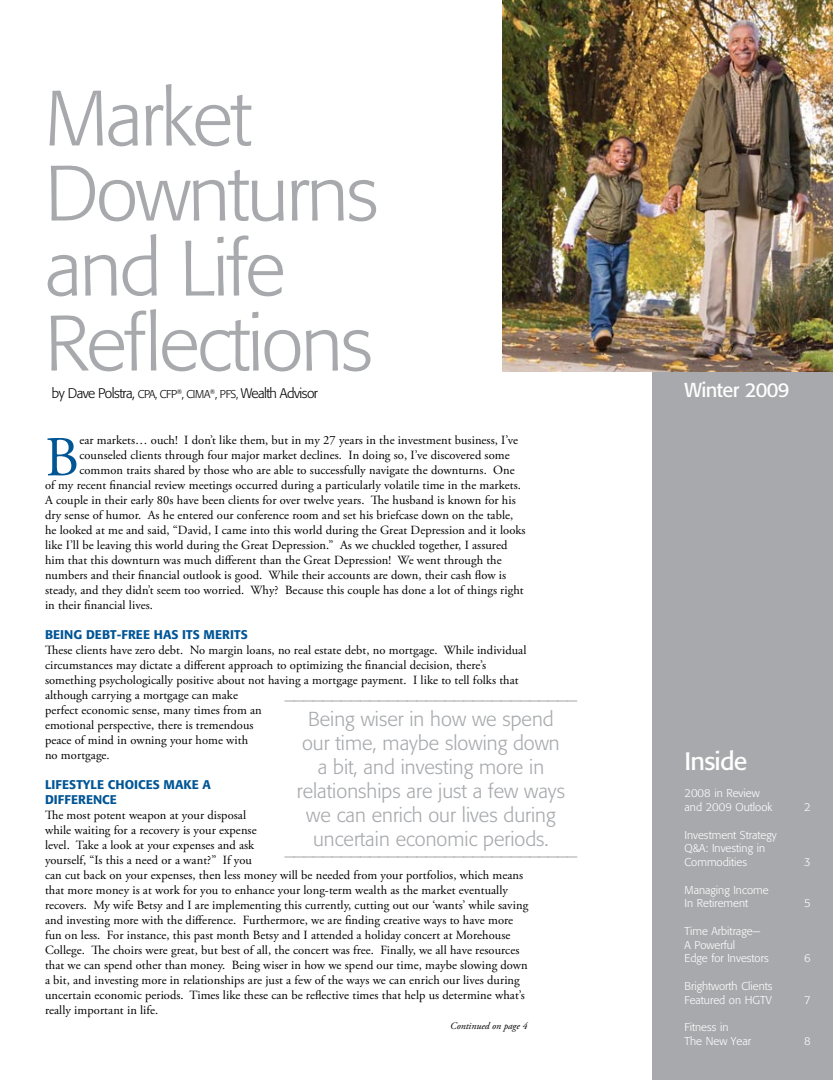
<style>
.page{position:relative;width:833px;height:1080px;background:#fff}
.page>*{position:absolute;margin:0;border:0;box-sizing:border-box;transform-origin:0 0}
.t1{font:300 77.5px/75px "Formata";letter-spacing:-.03em;color:#a7a9ac}
.t2{font:56.25px "Adobe Garamond Pro";color:#005595}
.t3{font:25px "Formata";letter-spacing:-.03em;color:#fff}
.t4{font:300 20px/24px "Formata";color:#a7a9ac;text-align:center}
.t5{font:20px "Formata";letter-spacing:-.03em;color:#fff}
.t6{font:300 13.75px "Formata";letter-spacing:-.04em;color:#000}
.t7{font:12.5px/15px "Adobe Garamond Pro";letter-spacing:.005em;color:#000}
.t8{font:500 12.5px/15px "Formata";letter-spacing:.005em;color:#005595}
.t9{font:300 11.25px/13.8px "Formata";color:#fff}
.t10{font:italic 10px "Adobe Garamond Pro";color:#000}
.s1{font-size:11.25px}
</style>
<div class="page">
<div style="left:652px;top:371px;width:180px;height:709px;background:#a7a9ac"></div>
<img style="left:502px;top:0;width:330px;height:371px">
<h1 class="t1" style="left:45px;top:81px;width:335px">Market<br>Downturns and Life<br>Reflections</h1>
<p class="t6" style="left:52px;top:385px;width:267px">by Dave Polstra, <span class="s1">CPA, CFP</span><sup>®</sup><span class="s1">, CIMA</span><sup>®</sup><span class="s1">, PFS,</span> Wealth Advisor</p>
<h2 class="t2" style="left:45px;top:424px;width:36px">B</h2>
<p class="t7" style="left:79px;top:433px;width:440px">ear markets… ouch! I don’t like them, but in my 27 years in the investment business, I’ve</p>
<p class="t7" style="left:79px;top:448px;width:432px">counseled clients through four major market declines. In doing so, I’ve discovered some</p>
<p class="t7" style="left:79px;top:463px;width:437px">common traits shared by those who are able to successfully navigate the downturns. One</p>
<p class="t7" style="left:45px;top:478px;width:477px">of my recent financial review meetings occurred during a particularly volatile time in the markets.</p>
<p class="t7" style="left:45px;top:493px;width:472px">A couple in their early 80s have been clients for over twelve years. The husband is known for his</p>
<p class="t7" style="left:45px;top:508px;width:470px">dry sense of humor. As he entered our conference room and set his briefcase down on the table,</p>
<p class="t7" style="left:45px;top:523px;width:482px">he looked at me and said, “David, I came into this world during the Great Depression and it looks</p>
<p class="t7" style="left:45px;top:538px;width:464px">like I’ll be leaving this world during the Great Depression.” As we chuckled together, I assured</p>
<p class="t7" style="left:45px;top:553px;width:458px">him that this downturn was much different than the Great Depression! We went through the</p>
<p class="t7" style="left:45px;top:568px;width:462px">numbers and their financial outlook is good. While their accounts are down, their cash flow is</p>
<p class="t7" style="left:45px;top:583px;width:480px">steady, and they didn’t seem too worried. Why? Because this couple has done a lot of things right</p>
<p class="t7" style="left:45px;top:598px;width:109px">in their financial lives.</p>
<p class="t8" style="left:45px;top:627px;width:204px">BEING DEBT-FREE HAS ITS MERITS</p>
<p class="t7" style="left:45px;top:643px;width:483px">These clients have zero debt. No margin loans, no real estate debt, no mortgage. While individual circumstances may dictate a different approach to optimizing the financial decision, there’s something psychologically positive about not having a mortgage payment. I like to tell folks that although carrying a mortgage can make<br>perfect economic sense, many times from an<br>emotional perspective, there is tremendous<br>peace of mind in owning your home with<br>no mortgage.</p>
<p class="t8" style="left:45px;top:777px;width:167px">LIFESTYLE CHOICES MAKE A<br>DIFFERENCE</p>
<p class="t7" style="left:45px;top:808px;width:484px">The most potent weapon at your disposal<br>while waiting for a recovery is your expense<br>level. Take a look at your expenses and ask<br>yourself, “Is this a need or a want?” If you<br>can cut back on your expenses, then less money will be needed from your portfolios, which means that more money is at work for you to enhance your long-term wealth as the market eventually recovers. My wife Betsy and I are implementing this currently, cutting out our ‘wants’ while saving and investing more with the difference. Furthermore, we are finding creative ways to have more fun on less. For instance, this past month Betsy and I attended a holiday concert at Morehouse College. The choirs were great, but best of all, the concert was free. Finally, we all have resources that we can spend other than money. Being wiser in how we spend our time, maybe slowing down a bit, and investing more in relationships are just a few of the ways we can enrich our lives during uncertain economic periods. Times like these can be reflective times that help us determine what’s really important in life.</p>
<p class="t10" style="left:450px;top:1020px;width:79px">Continued on page 4</p>
<h3 class="t4" style="left:285px;top:678px;width:294px;line-height:27.5px">_______________________________<br>Being wiser in how we spend</h3>
<h3 class="t4" style="left:297px;top:731px;width:269px">our time, maybe slowing down a bit, and investing more in relationships are just a few ways we can enrich our lives during uncertain economic periods.</h3>
<h3 class="t4" style="left:285px;top:836px;width:294px">_______________________________</h3>
<h3 class="t5" style="left:684px;top:378px;width:106px">Winter 2009</h3>
<h3 class="t3" style="left:684px;top:746px;width:64px">Inside</h3>
<p class="t9" style="left:684px;top:787px;width:89px">2008 in Review and 2009 Outlook</p>
<p class="t9" style="left:684px;top:828px;width:94px">Investment Strategy<br>Q&amp;A: Investing in<br>Commodities</p>
<p class="t9" style="left:684px;top:883px;width:86px">Managing Income<br>In Retirement</p>
<p class="t9" style="left:684px;top:924px;width:86px">Time Arbitrage—<br>A Powerful<br>Edge for Investors</p>
<p class="t9" style="left:684px;top:979px;width:89px">Brightworth Clients<br>Featured on HGTV</p>
<p class="t9" style="left:684px;top:1020px;width:68px">Fitness in<br>The New Year</p>
<p class="t9" style="left:804px;top:801px;width:8px">2</p>
<p class="t9" style="left:804px;top:855px;width:8px">3</p>
<p class="t9" style="left:804px;top:897px;width:8px">5</p>
<p class="t9" style="left:804px;top:952px;width:8px">6</p>
<p class="t9" style="left:804px;top:993px;width:8px">7</p>
<p class="t9" style="left:804px;top:1034px;width:8px">8</p>
</div>
